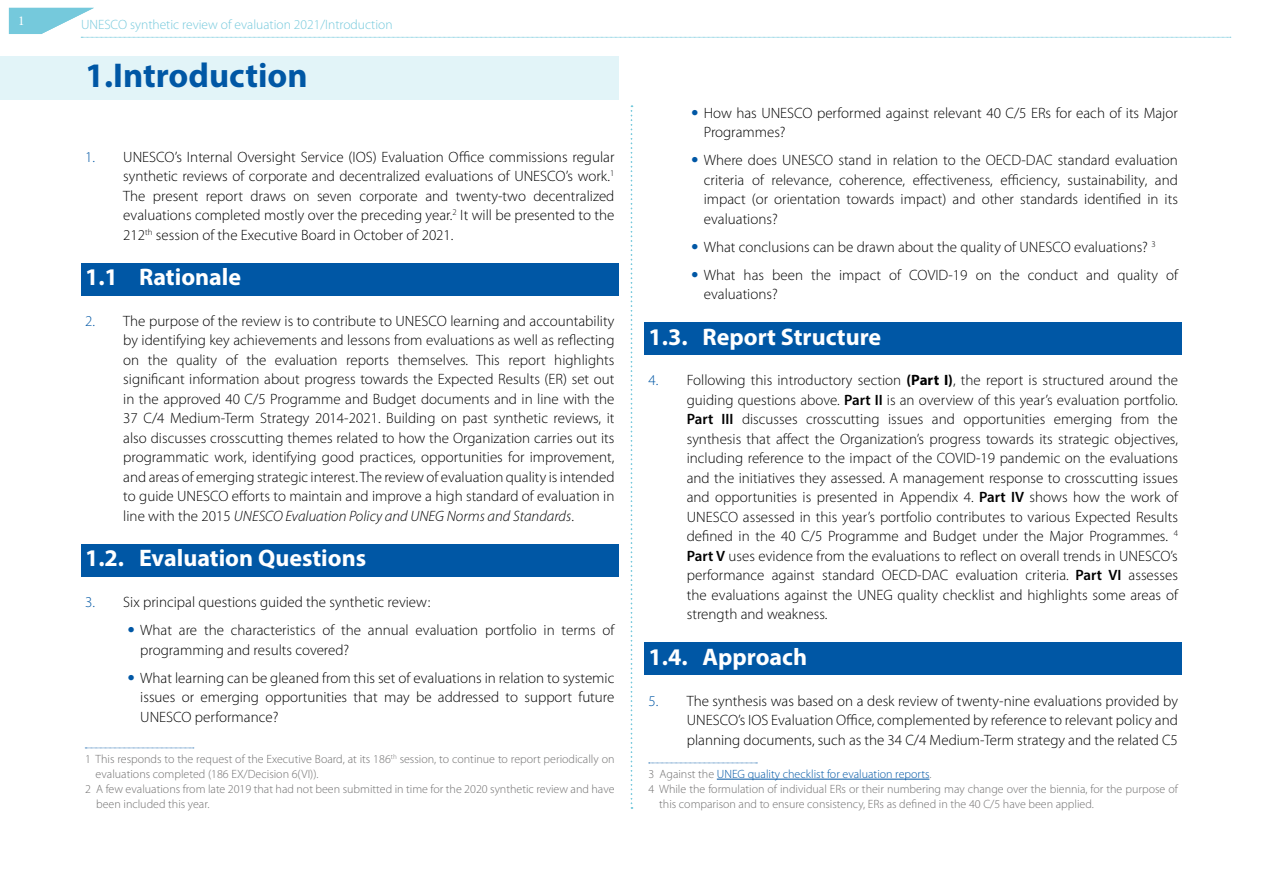
<style>
.page{position:relative;width:1263px;height:893px;background:#fff}
.page>*{position:absolute;margin:0;border:0;box-sizing:border-box;transform-origin:0 0}
.t1{font:700 34.5px "Myriad Pro";color:#0057a5}
.t2{font:700 24px "Myriad Pro";color:#fff}
.t3{font:300 15px/19.5px "Myriad Pro";color:#000;text-align:justify}
.t4{font:300 13.5px "Myriad Pro";color:#75c9dc}
.t5{font:13.5px "Minion Pro";color:#fff}
.t6{font:300 12px "Myriad Pro";color:#706f6f}
.t7{font:300 12px "Myriad Pro";color:#0057a5}
.s1{color:#0057a5}
.s2{font-style:italic}
.s3{font-family:"Helvetica";color:#0057a5}
.s4{font-weight:700}
.s5{font-weight:600}
.s6{color:#706f6f}
</style>
<div class="page">
<svg style="left:631px;top:106px;width:1px;height:703px"></svg>
<svg style="left:9px;top:8px;width:1222px;height:30px"></svg>
<div style="left:0;top:57px;width:619px;height:43px;background:#e2f4f8"></div>
<div style="left:81px;top:263px;width:538px;height:32px;background:#0057a5"></div>
<div style="left:81px;top:544px;width:538px;height:33px;background:#0057a5"></div>
<svg style="left:85px;top:748px;width:109px;height:1px"></svg>
<div style="left:644px;top:322px;width:538px;height:33px;background:#0057a5"></div>
<div style="left:644px;top:643px;width:538px;height:32px;background:#0057a5"></div>
<svg style="left:649px;top:763px;width:108px;height:1px"></svg>
<hr style="left:717px;top:779px;width:212px;height:1px;background:#0057a5">
<p class="t5" style="left:18px;top:12px;width:8px">1</p>
<p class="t4" style="left:81px;top:16px;width:313px">UNESCO synthetic review of evaluation 2021/Introduction</p>
<h1 class="t1" style="left:85px;top:53px;width:224px">1.Introduction</h1>
<p class="t3" style="left:123px;top:147px;width:493px;text-indent:-38px"><span class="s1">1.</span> UNESCO’s Internal Oversight Service (IOS) Evaluation Office commissions regular synthetic reviews of corporate and decentralized evaluations of UNESCO’s work.<sup>1<br></sup>The present report draws on seven corporate and twenty-two decentralized evaluations completed mostly over the preceding year.<sup>2</sup> It will be presented to the 212<sup>th</sup> session of the Executive Board in October of 2021.</p>
<h2 class="t2" style="left:85px;top:261px;width:158px">1.1 Rationale</h2>
<p class="t3" style="left:123px;top:311px;width:493px;text-indent:-38px"><span class="s1">2.</span> The purpose of the review is to contribute to UNESCO learning and accountability by identifying key achievements and lessons from evaluations as well as reflecting on the quality of the evaluation reports themselves. This report highlights significant information about progress towards the Expected Results (ER) set out in the approved 40 C/5 Programme and Budget documents and in line with the 37 C/4 Medium-Term Strategy 2014-2021. Building on past synthetic reviews, it also discusses crosscutting themes related to how the Organization carries out its programmatic work, identifying good practices, opportunities for improvement, and areas of emerging strategic interest. The review of evaluation quality is intended to guide UNESCO efforts to maintain and improve a high standard of evaluation in line with the 2015 <span class="s2">UNESCO Evaluation Policy and UNEG Norms and Standards</span>.</p>
<h2 class="t2" style="left:85px;top:543px;width:283px">1.2. Evaluation Questions</h2>
<p class="t3" style="left:85px;top:592px;width:347px"><span class="s1">3.</span> Six principal questions guided the synthetic review:</p>
<p class="t3" style="left:140px;top:620px;width:476px;text-indent:-13px"><span class="s3">•</span> What are the characteristics of the annual evaluation portfolio in terms of programming and results covered?</p>
<p class="t3" style="left:140px;top:668px;width:476px;text-indent:-13px"><span class="s3">•</span> What learning can be gleaned from this set of evaluations in relation to systemic issues or emerging opportunities that may be addressed to support future UNESCO performance?</p>
<p class="t6" style="left:85px;top:752px;width:531px">1 This responds to the request of the Executive Board, at its 186<sup>th</sup> session, to continue to report periodically on</p>
<p class="t6" style="left:96px;top:767px;width:224px">evaluations completed (186 EX/Decision 6(VI)).</p>
<p class="t6" style="left:85px;top:782px;width:531px">2 A few evaluations from late 2019 that had not been submitted in time for the 2020 synthetic review and have</p>
<p class="t6" style="left:96px;top:797px;width:115px">been included this year.</p>
<p class="t3" style="left:704px;top:103px;width:476px;text-indent:-13px"><span class="s3">•</span> How has UNESCO performed against relevant 40 C/5 ERs for each of its Major<br>Programmes?</p>
<p class="t3" style="left:704px;top:150px;width:476px;text-indent:-13px"><span class="s3">•</span> Where does UNESCO stand in relation to the OECD-DAC standard evaluation criteria of relevance, coherence, effectiveness, efficiency, sustainability, and impact (or orientation towards impact) and other standards identified in its evaluations?</p>
<p class="t3" style="left:691px;top:237px;width:466px"><span class="s3">•</span> What conclusions can be drawn about the quality of UNESCO evaluations? <sup>3</sup></p>
<p class="t3" style="left:704px;top:265px;width:476px;text-indent:-13px"><span class="s3">•</span> What has been the impact of COVID-19 on the conduct and quality of evaluations?</p>
<h2 class="t2" style="left:648px;top:321px;width:234px">1.3. Report Structure</h2>
<p class="t3" style="left:687px;top:370px;width:493px;text-indent:-38px"><span class="s1">4.</span> Following this introductory section <span class="s4">(Part I)</span>, the report is structured around the guiding questions above. <span class="s5">Part II</span> is an overview of this year’s evaluation portfolio.<br><span class="s5">Part III</span> discusses crosscutting issues and opportunities emerging from the synthesis that affect the Organization’s progress towards its strategic objectives, including reference to the impact of the COVID-19 pandemic on the evaluations and the initiatives they assessed. A management response to crosscutting issues and opportunities is presented in Appendix 4. <span class="s5">Part IV</span> shows how the work of UNESCO assessed in this year’s portfolio contributes to various Expected Results defined in the 40 C/5 Programme and Budget under the Major Programmes. <sup>4<br></sup><span class="s5">Part V</span> uses evidence from the evaluations to reflect on overall trends in UNESCO’s performance against standard OECD-DAC evaluation criteria. <span class="s5">Part VI</span> assesses the evaluations against the UNEG quality checklist and highlights some areas of strength and weakness.</p>
<h2 class="t2" style="left:648px;top:641px;width:160px">1.4. Approach</h2>
<p class="t3" style="left:687px;top:691px;width:493px;text-indent:-38px"><span class="s1">5.</span> The synthesis was based on a desk review of twenty-nine evaluations provided by UNESCO’s IOS Evaluation Office, complemented by reference to relevant policy and planning documents, such as the 34 C/4 Medium-Term strategy and the related C5</p>
<p class="t7" style="left:648px;top:767px;width:284px"><span class="s6">3 Against the</span> UNEG quality checklist for evaluation reports<span class="s6">.</span></p>
<p class="t6" style="left:648px;top:782px;width:531px">4 While the formulation of individual ERs or their numbering may change over the biennia, for the purpose of</p>
<p class="t6" style="left:659px;top:797px;width:436px">this comparison and to ensure consistency, ERs as defined in the 40 C/5 have been applied.</p>
</div>
